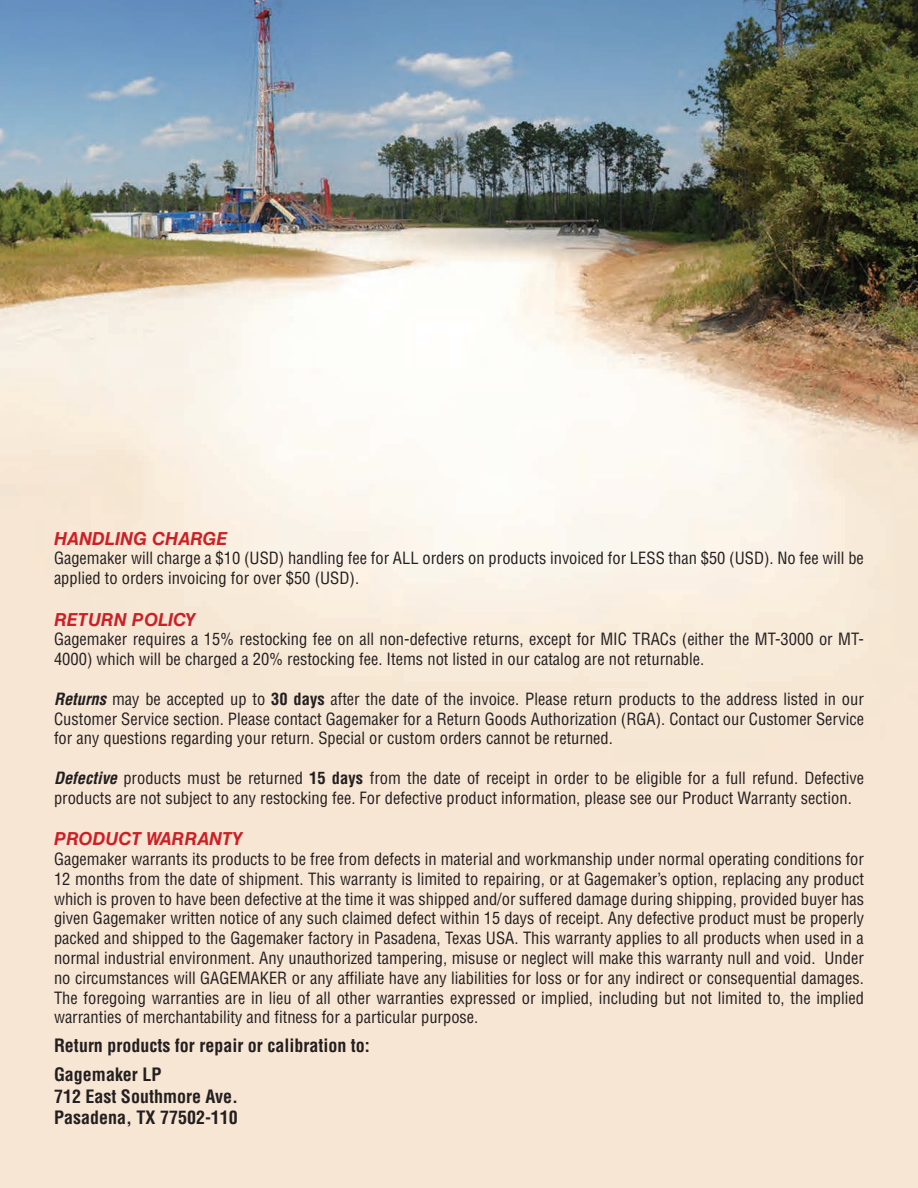
<style>
.page{position:relative;width:918px;height:1188px;background:#fff}
.page>*{position:absolute;margin:0;border:0;box-sizing:border-box;transform-origin:0 0}
.t1{font:700 condensed 18px/28.8px "Helvetica LT Std";color:#231f20}
.t2{font:italic 700 18px "Helvetica LT Std";color:#cd2026}
.t3{font:condensed 16.5px/19.8px "Helvetica LT Std";color:#231f20}
.s1{font-weight:700;font-style:italic}
.s2{font-weight:700}
</style>
<div class="page">
<img style="left:0;top:0;width:918px;height:1188px">
<p class="t2" style="left:54px;top:527px;width:175px">HANDLING CHARGE</p>
<p class="t3" style="left:54px;top:548px;width:811px">Gagemaker will charge a $10 (USD) handling fee for ALL orders on products invoiced for LESS than $50 (USD). No fee will be applied to orders invoicing for over $50 (USD).</p>
<p class="t2" style="left:54px;top:608px;width:143px">RETURN POLICY</p>
<p class="t3" style="left:54px;top:629px;width:811px">Gagemaker requires a 15% restocking fee on all non-defective returns, except for MIC TRACs (either the MT-3000 or MT-<br>4000) which will be charged a 20% restocking fee. Items not listed in our catalog are not returnable.</p>
<p class="t3" style="left:54px;top:689px;width:812px;text-align:justify"><span class="s1">Returns</span> may be accepted up to <span class="s2">30 days</span> after the date of the invoice. Please return products to the address listed in our Customer Service section. Please contact Gagemaker for a Return Goods Authorization (RGA). Contact our Customer Service for any questions regarding your return. Special or custom orders cannot be returned.</p>
<p class="t3" style="left:54px;top:768px;width:812px"><span class="s1">Defective</span> products must be returned <span class="s2">15 days</span> from the date of receipt in order to be eligible for a full refund. Defective products are not subject to any restocking fee. For defective product information, please see our Product Warranty section.</p>
<p class="t2" style="left:54px;top:828px;width:190px">PRODUCT WARRANTY</p>
<p class="t3" style="left:54px;top:849px;width:812px;text-align:justify">Gagemaker warrants its products to be free from defects in material and workmanship under normal operating conditions for 12 months from the date of shipment. This warranty is limited to repairing, or at Gagemaker’s option, replacing any product which is proven to have been defective at the time it was shipped and/or suffered damage during shipping, provided buyer has given Gagemaker written notice of any such claimed defect within 15 days of receipt. Any defective product must be properly packed and shipped to the Gagemaker factory in Pasadena, Texas USA. This warranty applies to all products when used in a normal industrial environment. Any unauthorized tampering, misuse or neglect will make this warranty null and void. Under no circumstances will GAGEMAKER or any affiliate have any liabilities for loss or for any indirect or consequential damages.<br>The foregoing warranties are in lieu of all other warranties expressed or implied, including but not limited to, the implied warranties of merchantability and fitness for a particular purpose.</p>
<p class="t1" style="left:54px;top:1031px;width:317px">Return products for repair or calibration to:<br>Gagemaker LP</p>
<p class="t1" style="left:54px;top:1085px;width:186px;line-height:21.6px">712 East Southmore Ave.<br>Pasadena, TX 77502-110</p>
</div>
